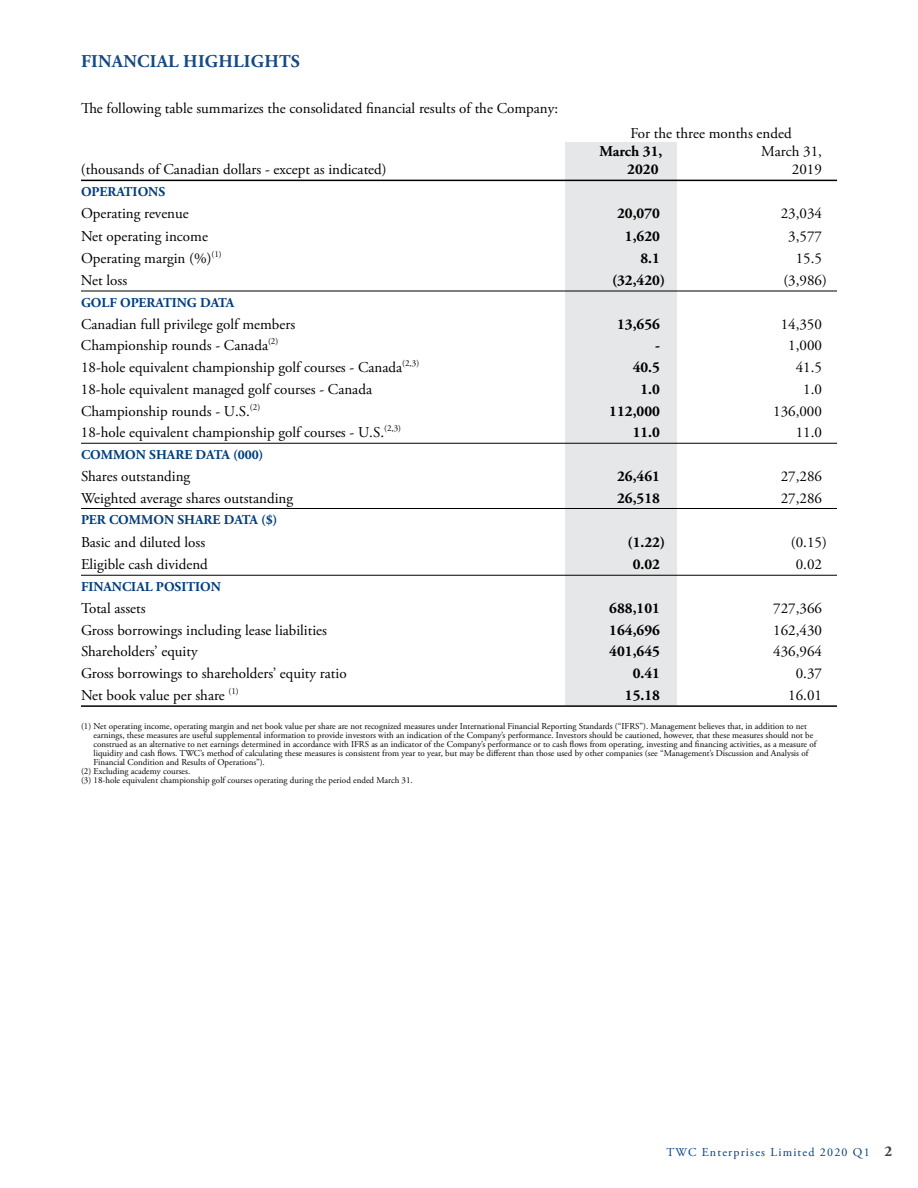
<style>
.page{position:relative;width:918px;height:1188px;background:#fff}
.page>*{position:absolute;margin:0;border:0;box-sizing:border-box;transform-origin:0 0}
.t1{font:700 18px "Adobe Garamond Pro";letter-spacing:.015em;color:#164987}
.t2{font:15px "Adobe Garamond Pro";color:#000}
.t3{font:700 15px "Adobe Garamond Pro";color:#000}
.t4{font:700 13.5px "Adobe Garamond Pro";color:#003e7e}
.t5{font:12px "Adobe Garamond Pro";letter-spacing:.1em;color:#003e7e}
.t6{font:9px "Adobe Garamond Pro";color:#000}
.s1{font-weight:700;font-size:15px;color:#414042}
</style>
<div class="page">
<div style="left:565px;top:143px;width:112px;height:563px;background:#e6e7e8"></div>
<hr style="left:81px;top:180px;width:756px;height:1px;background:#000">
<hr style="left:81px;top:291px;width:756px;height:1px;background:#000">
<hr style="left:81px;top:443px;width:756px;height:1px;background:#000">
<hr style="left:81px;top:508px;width:756px;height:1px;background:#000">
<hr style="left:81px;top:575px;width:756px;height:1px;background:#000">
<hr style="left:81px;top:705px;width:756px;height:2px;background:#000">
<h1 class="t1" style="left:81px;top:51px;width:220px">FINANCIAL HIGHLIGHTS</h1>
<h2 class="t2" style="left:81px;top:100px;width:479px">The following table summarizes the consolidated financial results of the Company:</h2>
<h2 class="t2" style="left:630px;top:124px;width:163px">For the three months ended</h2>
<h2 class="t3" style="left:599px;top:143px;width:65px">March 31,</h2>
<h2 class="t2" style="left:761px;top:142px;width:62px">March 31,</h2>
<h2 class="t2" style="left:81px;top:160px;width:307px">(thousands of Canadian dollars - except as indicated)</h2>
<h2 class="t3" style="left:627px;top:161px;width:33px">2020</h2>
<h2 class="t2" style="left:792px;top:160px;width:31px">2019</h2>
<h3 class="t4" style="left:81px;top:184px;width:86px">OPERATIONS</h3>
<h2 class="t2" style="left:81px;top:205px;width:109px">Operating revenue</h2>
<h2 class="t3" style="left:617px;top:205px;width:44px">20,070</h2>
<h2 class="t2" style="left:781px;top:205px;width:43px">23,034</h2>
<h2 class="t2" style="left:81px;top:227px;width:129px">Net operating income</h2>
<h2 class="t3" style="left:625px;top:227px;width:37px">1,620</h2>
<h2 class="t2" style="left:788px;top:227px;width:35px">3,577</h2>
<h2 class="t2" style="left:81px;top:249px;width:142px">Operating margin (%)<sup>(1)</sup></h2>
<h2 class="t3" style="left:640px;top:249px;width:21px">8.1</h2>
<h2 class="t2" style="left:796px;top:249px;width:28px">15.5</h2>
<h2 class="t2" style="left:81px;top:271px;width:48px">Net loss</h2>
<h2 class="t3" style="left:612px;top:272px;width:55px">(32,420)</h2>
<h2 class="t2" style="left:783px;top:271px;width:45px">(3,986)</h2>
<h3 class="t4" style="left:81px;top:295px;width:155px">GOLF OPERATING DATA</h3>
<h2 class="t2" style="left:81px;top:315px;width:216px">Canadian full privilege golf members</h2>
<h2 class="t3" style="left:617px;top:315px;width:44px">13,656</h2>
<h2 class="t2" style="left:781px;top:315px;width:43px">14,350</h2>
<h2 class="t2" style="left:81px;top:337px;width:199px">Championship rounds - Canada<sup>(2)</sup></h2>
<h2 class="t3" style="left:655px;top:337px;width:6px">-</h2>
<h2 class="t2" style="left:788px;top:337px;width:35px">1,000</h2>
<h2 class="t2" style="left:81px;top:358px;width:340px">18-hole equivalent championship golf courses - Canada<sup>(2,3)</sup></h2>
<h2 class="t3" style="left:633px;top:359px;width:29px">40.5</h2>
<h2 class="t2" style="left:796px;top:358px;width:28px">41.5</h2>
<h2 class="t2" style="left:81px;top:380px;width:293px">18-hole equivalent managed golf courses - Canada</h2>
<h2 class="t3" style="left:641px;top:380px;width:21px">1.0</h2>
<h2 class="t2" style="left:803px;top:380px;width:20px">1.0</h2>
<h2 class="t2" style="left:81px;top:402px;width:181px">Championship rounds - U.S.<sup>(2)</sup></h2>
<h2 class="t3" style="left:609px;top:402px;width:52px">112,000</h2>
<h2 class="t2" style="left:773px;top:402px;width:50px">136,000</h2>
<h2 class="t2" style="left:81px;top:424px;width:322px">18-hole equivalent championship golf courses - U.S.<sup>(2,3)</sup></h2>
<h2 class="t3" style="left:633px;top:424px;width:29px">11.0</h2>
<h2 class="t2" style="left:796px;top:424px;width:28px">11.0</h2>
<h3 class="t4" style="left:81px;top:447px;width:184px">COMMON SHARE DATA (000)</h3>
<h2 class="t2" style="left:81px;top:467px;width:111px">Shares outstanding</h2>
<h2 class="t3" style="left:617px;top:467px;width:44px">26,461</h2>
<h2 class="t2" style="left:781px;top:467px;width:43px">27,286</h2>
<h2 class="t2" style="left:81px;top:489px;width:214px">Weighted average shares outstanding</h2>
<h2 class="t3" style="left:617px;top:489px;width:44px">26,518</h2>
<h2 class="t2" style="left:781px;top:489px;width:43px">27,286</h2>
<h3 class="t4" style="left:81px;top:512px;width:198px">PER COMMON SHARE DATA ($)</h3>
<h2 class="t2" style="left:81px;top:533px;width:126px">Basic and diluted loss</h2>
<h2 class="t3" style="left:628px;top:533px;width:39px">(1.22)</h2>
<h2 class="t2" style="left:791px;top:533px;width:37px">(0.15)</h2>
<h2 class="t2" style="left:81px;top:556px;width:128px">Eligible cash dividend</h2>
<h2 class="t3" style="left:633px;top:556px;width:29px">0.02</h2>
<h2 class="t2" style="left:796px;top:556px;width:28px">0.02</h2>
<h3 class="t4" style="left:81px;top:579px;width:141px">FINANCIAL POSITION</h3>
<h2 class="t2" style="left:81px;top:599px;width:66px">Total assets</h2>
<h2 class="t3" style="left:609px;top:599px;width:52px">688,101</h2>
<h2 class="t2" style="left:773px;top:599px;width:50px">727,366</h2>
<h2 class="t2" style="left:81px;top:621px;width:248px">Gross borrowings including lease liabilities</h2>
<h2 class="t3" style="left:609px;top:621px;width:52px">164,696</h2>
<h2 class="t2" style="left:773px;top:621px;width:50px">162,430</h2>
<h2 class="t2" style="left:81px;top:643px;width:118px">Shareholders’ equity</h2>
<h2 class="t3" style="left:609px;top:643px;width:52px">401,645</h2>
<h2 class="t2" style="left:773px;top:643px;width:50px">436,964</h2>
<h2 class="t2" style="left:81px;top:664px;width:267px">Gross borrowings to shareholders’ equity ratio</h2>
<h2 class="t3" style="left:633px;top:665px;width:29px">0.41</h2>
<h2 class="t2" style="left:796px;top:664px;width:28px">0.37</h2>
<h2 class="t2" style="left:81px;top:686px;width:159px">Net book value per share <sup>(1)</sup></h2>
<h2 class="t3" style="left:625px;top:686px;width:37px">15.18</h2>
<h2 class="t2" style="left:788px;top:686px;width:35px">16.01</h2>
<p class="t6" style="left:81px;top:721px;width:727px">(1) Net operating income, operating margin and net book value per share are not recognized measures under International Financial Reporting Standards (“IFRS”). Management believes that, in addition to net</p>
<p class="t6" style="left:94px;top:730px;width:721px">earnings, these measures are useful supplemental information to provide investors with an indication of the Company’s performance. Investors should be cautioned, however, that these measures should not be</p>
<p class="t6" style="left:94px;top:739px;width:724px">construed as an alternative to net earnings determined in accordance with IFRS as an indicator of the Company’s performance or to cash flows from operating, investing and financing activities, as a measure of</p>
<p class="t6" style="left:94px;top:748px;width:716px">liquidity and cash flows. TWC’s method of calculating these measures is consistent from year to year, but may be different than those used by other companies (see “Management’s Discussion and Analysis of</p>
<p class="t6" style="left:94px;top:757px;width:173px">Financial Condition and Results of Operations”).</p>
<p class="t6" style="left:81px;top:766px;width:111px">(2) Excluding academy courses.</p>
<p class="t6" style="left:81px;top:775px;width:333px">(3) 18-hole equivalent championship golf courses operating during the period ended March 31.</p>
<h3 class="t5" style="left:666px;top:1145px;width:227px">TWC Enterprises Limited 2020 Q1 <span class="s1">2</span></h3>
</div>
